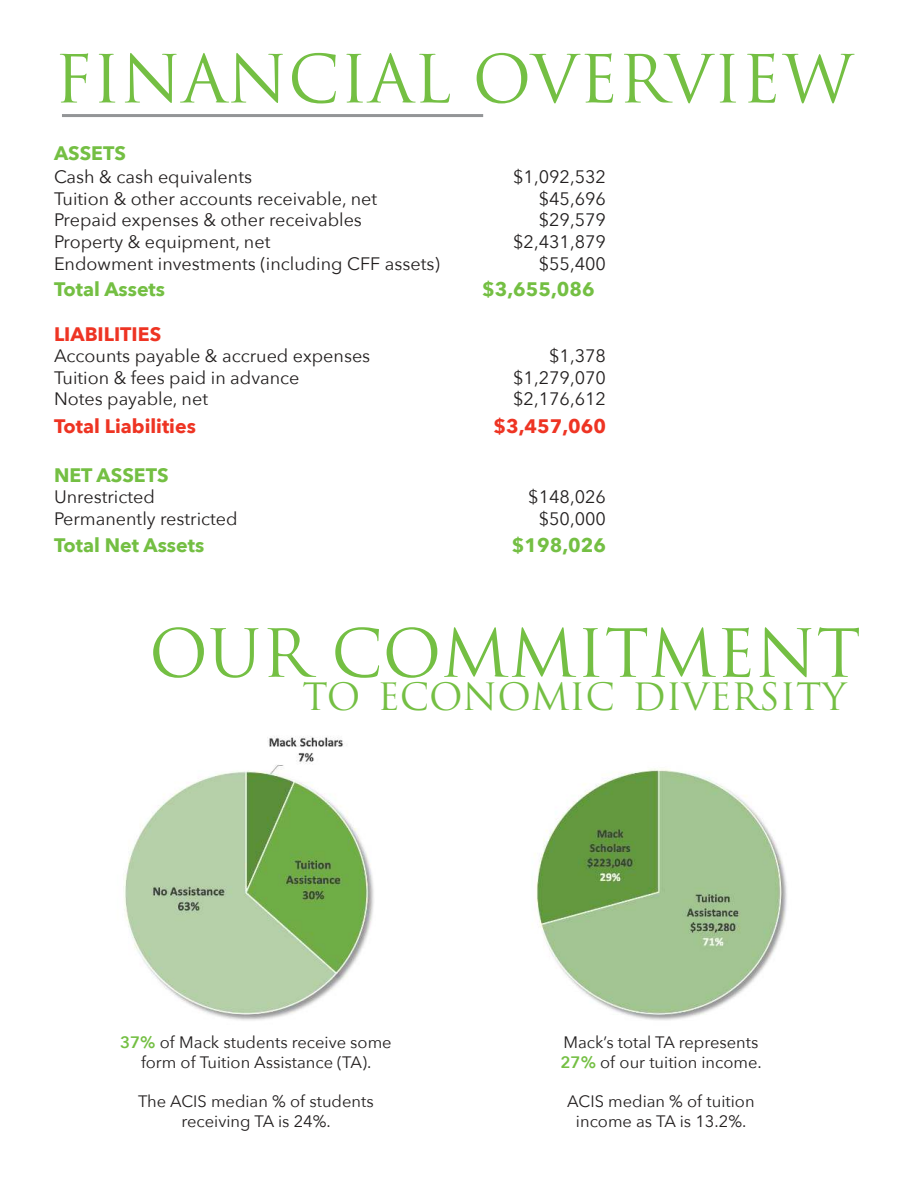
<style>
.page{position:relative;width:918px;height:1188px;background:#fff}
.page>*{position:absolute;margin:0;border:0;box-sizing:border-box;transform-origin:0 0}
.t1{font:64.5px "Trajan Pro";color:#74bf43}
.t2{font:36.75px "Trajan Pro";color:#74bf43}
.t3{font:700 19.5px "Avenir Next";color:#74bf43}
.t4{font:700 19.5px "Avenir Next";color:#ee3423}
.t5{font:18px/21.6px "Avenir Next";color:#221f1f}
.t6{font:16.5px/19.8px "Avenir Next";color:#221f1f;text-align:center}
.s1{font-weight:600;color:#74bf43}
</style>
<div class="page">
<img style="left:123px;top:736px;width:251px;height:285px">
<hr style="left:62px;top:114px;width:421px;height:3px;background:#939597">
<img style="left:535px;top:769px;width:252px;height:252px">
<h1 class="t1" style="left:54px;top:42px;width:801px">FINANCIAL OVERVIEW</h1>
<p class="t3" style="left:54px;top:145px;width:73px">ASSETS</p>
<p class="t5" style="left:54px;top:165px;width:387px">Cash &amp; cash equivalents<br>Tuition &amp; other accounts receivable, net Prepaid expenses &amp; other receivables<br>Property &amp; equipment, net<br>Endowment investments (including CFF assets)</p>
<p class="t5" style="left:513px;top:165px;width:94px;text-align:right">$1,092,532 $45,696 $29,579 $2,431,879 $55,400</p>
<p class="t3" style="left:54px;top:281px;width:113px">Total Assets</p>
<p class="t3" style="left:482px;top:281px;width:114px">$3,655,086</p>
<p class="t4" style="left:54px;top:326px;width:109px">LIABILITIES</p>
<p class="t5" style="left:54px;top:344px;width:318px">Accounts payable &amp; accrued expenses<br>Tuition &amp; fees paid in advance<br>Notes payable, net</p>
<p class="t5" style="left:513px;top:344px;width:94px;text-align:justify;text-indent:36px">$1,378 $1,279,070 $2,176,612</p>
<p class="t4" style="left:54px;top:418px;width:143px">Total Liabilities</p>
<p class="t4" style="left:494px;top:418px;width:114px">$3,457,060</p>
<p class="t3" style="left:54px;top:466px;width:116px">NET ASSETS</p>
<p class="t5" style="left:54px;top:485px;width:185px">Unrestricted<br>Permanently restricted</p>
<p class="t5" style="left:528px;top:485px;width:79px;text-align:center">$148,026 $50,000</p>
<p class="t3" style="left:54px;top:537px;width:152px">Total Net Assets</p>
<p class="t3" style="left:512px;top:537px;width:96px">$198,026</p>
<h1 class="t1" style="left:149px;top:617px;width:713px">OUR COMMITMENT</h1>
<h2 class="t2" style="left:302px;top:676px;width:545px">TO ECONOMIC DIVERSITY</h2>
<p class="t6" style="left:120px;top:1034px;width:273px"><span class="s1">37%</span> of Mack students receive some form of Tuition Assistance (TA).</p>
<p class="t6" style="left:138px;top:1091px;width:237px">The ACIS median % of students receiving TA is 24%.</p>
<p class="t6" style="left:561px;top:1034px;width:203px;text-align:left">Mack’s total TA represents<br><span class="s1">27%</span> of our tuition income.</p>
<p class="t6" style="left:567px;top:1091px;width:189px">ACIS median % of tuition income as TA is 13.2%.</p>
</div>
